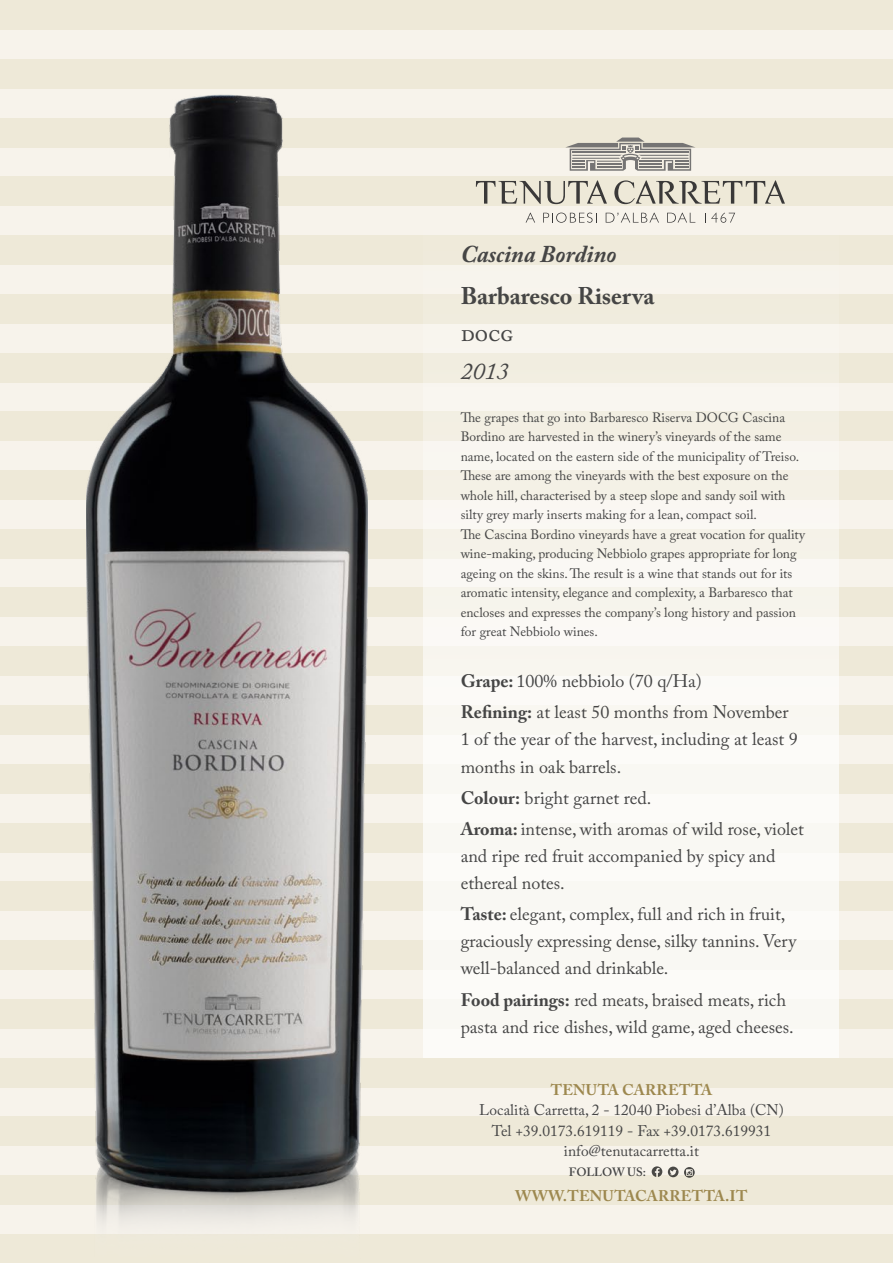
<style>
.page{position:relative;width:893px;height:1263px;background:#fff}
.page>*{position:absolute;margin:0;border:0;box-sizing:border-box;transform-origin:0 0}
.t1{font:700 24px "Adobe Caslon Pro";color:#454545}
.t2{font:italic 700 24px "Adobe Caslon Pro";color:#454545}
.t3{font:24px "Adobe Caslon Pro";color:#454545}
.t4{font:italic 24px "Adobe Caslon Pro";color:#454545}
.t5{font:18px/27px "Adobe Caslon Pro";color:#454545}
.t6{font:15.45px/20.5px "Adobe Caslon Pro";color:#454545;text-align:center}
.t7{font:700 15.45px "Adobe Caslon Pro";letter-spacing:.015em;color:#9d884f}
.t8{font:13.5px/19.5px "Adobe Caslon Pro";color:#454545}
.t9{font:600 12px "Adobe Caslon Pro";letter-spacing:-.005em;color:#454545}
.s1{font-weight:700}
</style>
<div class="page">
<div style="left:0;top:0;width:893px;height:1234px;background:#f7f3eb"></div>
<div style="left:0;top:59px;width:893px;height:30px;background:#eee9d8"></div>
<div style="left:0;top:0;width:893px;height:30px;background:#eee9d8"></div>
<div style="left:0;top:118px;width:893px;height:29px;background:#eee9d8"></div>
<div style="left:0;top:705px;width:893px;height:30px;background:#eee9d8"></div>
<div style="left:0;top:177px;width:893px;height:29px;background:#eee9d8"></div>
<div style="left:0;top:764px;width:893px;height:30px;background:#eee9d8"></div>
<div style="left:0;top:235px;width:893px;height:30px;background:#eee9d8"></div>
<div style="left:0;top:823px;width:893px;height:29px;background:#eee9d8"></div>
<div style="left:0;top:294px;width:893px;height:29px;background:#eee9d8"></div>
<div style="left:0;top:882px;width:893px;height:29px;background:#eee9d8"></div>
<div style="left:0;top:353px;width:893px;height:29px;background:#eee9d8"></div>
<div style="left:0;top:940px;width:893px;height:30px;background:#eee9d8"></div>
<div style="left:0;top:412px;width:893px;height:29px;background:#eee9d8"></div>
<div style="left:0;top:999px;width:893px;height:29px;background:#eee9d8"></div>
<div style="left:0;top:470px;width:893px;height:30px;background:#eee9d8"></div>
<div style="left:0;top:1058px;width:893px;height:29px;background:#eee9d8"></div>
<div style="left:0;top:529px;width:893px;height:29px;background:#eee9d8"></div>
<div style="left:0;top:1116px;width:893px;height:30px;background:#eee9d8"></div>
<div style="left:0;top:588px;width:893px;height:29px;background:#eee9d8"></div>
<div style="left:0;top:1175px;width:893px;height:30px;background:#eee9d8"></div>
<div style="left:0;top:646px;width:893px;height:30px;background:#eee9d8"></div>
<div style="left:0;top:1234px;width:893px;height:29px;background:#eee9d8"></div>
<div style="left:423px;top:114px;width:416px;height:944px;background:linear-gradient(to bottom,#f2ede1,#fdfcfb)"></div>
<svg style="left:652px;top:1166px;width:10px;height:11px"></svg>
<svg style="left:668px;top:1166px;width:10px;height:11px"></svg>
<svg style="left:684px;top:1167px;width:11px;height:11px"></svg>
<svg style="left:614px;top:180px;width:171px;height:24px"></svg>
<svg style="left:476px;top:180px;width:131px;height:24px"></svg>
<svg style="left:526px;top:213px;width:9px;height:10px"></svg>
<svg style="left:543px;top:213px;width:54px;height:10px"></svg>
<svg style="left:606px;top:213px;width:53px;height:10px"></svg>
<svg style="left:667px;top:213px;width:28px;height:10px"></svg>
<svg style="left:705px;top:213px;width:30px;height:10px"></svg>
<svg style="left:565px;top:138px;width:130px;height:33px"></svg>
<img style="left:86px;top:94px;width:281px;height:1129px">
<h1 class="t2" style="left:461px;top:240px;width:157px">Cascina Bordino</h1>
<h1 class="t1" style="left:461px;top:282px;width:195px">Barbaresco Riserva</h1>
<h1 class="t3" style="left:461px;top:319px;width:54px">docg</h1>
<h1 class="t4" style="left:461px;top:357px;width:49px">2013</h1>
<p class="t8" style="left:461px;top:407px;width:346px">The grapes that go into Barbaresco Riserva DOCG Cascina Bordino are harvested in the winery’s vineyards of the same name, located on the eastern side of the municipality of Treiso.<br>These are among the vineyards with the best exposure on the whole hill, characterised by a steep slope and sandy soil with silty grey marly inserts making for a lean, compact soil.<br>The Cascina Bordino vineyards have a great vocation for quality wine-making, producing Nebbiolo grapes appropriate for long ageing on the skins. The result is a wine that stands out for its aromatic intensity, elegance and complexity, a Barbaresco that encloses and expresses the company’s long history and passion for great Nebbiolo wines.</p>
<h2 class="t5" style="left:461px;top:665px;width:330px;line-height:31.2px"><span class="s1">Grape:</span> 100% nebbiolo (70 q/Ha)<br><span class="s1">Refining:</span> at least 50 months from November</h2>
<h2 class="t5" style="left:461px;top:726px;width:339px">1 of the year of the harvest, including at least 9 months in oak barrels.</h2>
<h2 class="t5" style="left:461px;top:782px;width:345px;line-height:31.2px"><span class="s1">Colour:</span> bright garnet red.<br><span class="s1">Aroma:</span> intense, with aromas of wild rose, violet</h2>
<h2 class="t5" style="left:461px;top:842px;width:316px">and ripe red fruit accompanied by spicy and ethereal notes.</h2>
<h2 class="t5" style="left:461px;top:900px;width:337px"><span class="s1">Taste:</span> elegant, complex, full and rich in fruit, graciously expressing dense, silky tannins. Very well-balanced and drinkable.</h2>
<h2 class="t5" style="left:461px;top:986px;width:335px"><span class="s1">Food pairings:</span> red meats, braised meats, rich pasta and rice dishes, wild game, aged cheeses.</h2>
<p class="t7" style="left:551px;top:1080px;width:163px">TENUTA CARRETTA</p>
<p class="t6" style="left:479px;top:1099px;width:306px">Località Carretta, 2 - 12040 Piobesi d’Alba (CN)<br>Tel +39.0173.619119 - Fax +39.0173.619931 info@tenutacarretta.it</p>
<p class="t7" style="left:515px;top:1187px;width:234px">WWW.TENUTACARRETTA.IT</p>
<p class="t9" style="left:569px;top:1164px;width:79px">FOLLOW US:</p>
</div>
